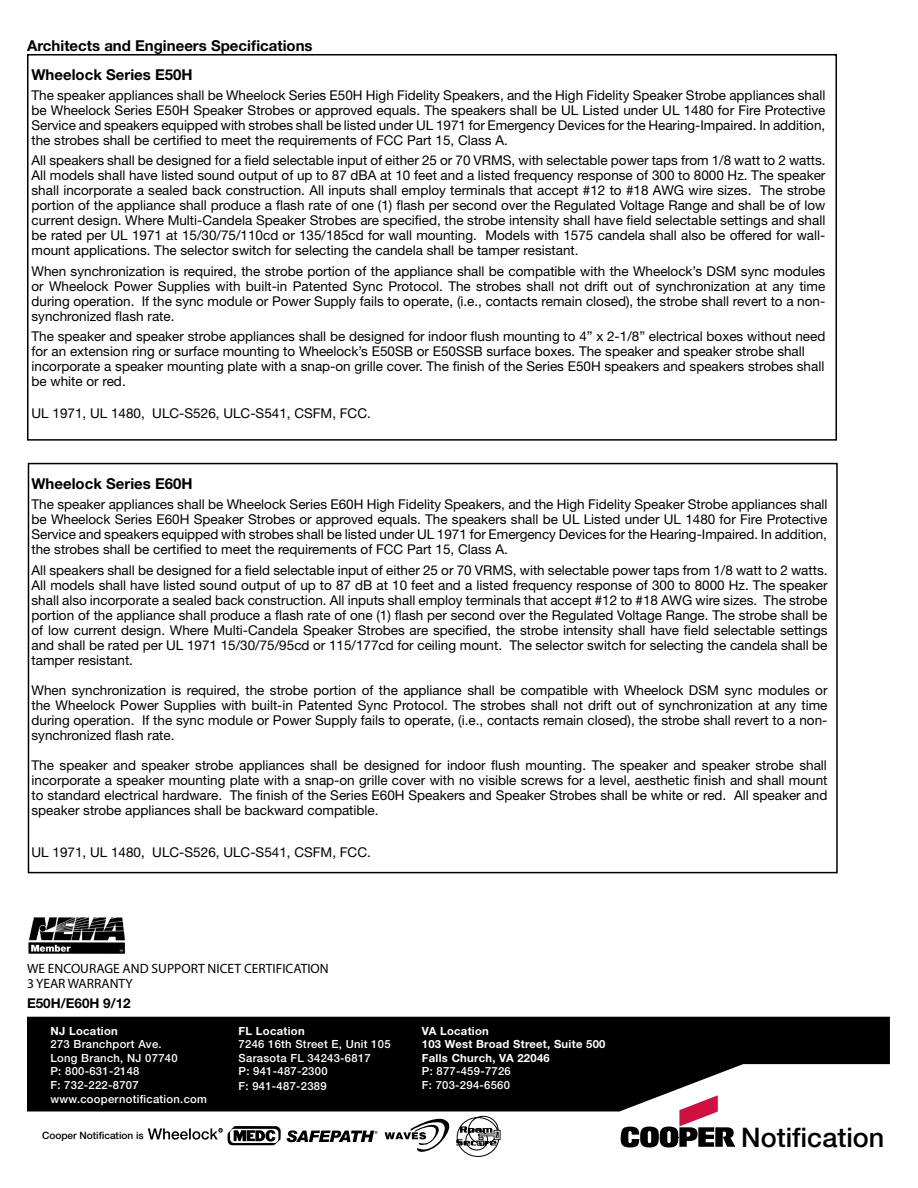
<style>
.page{position:relative;width:918px;height:1188px;background:#fff}
.page>*{position:absolute;margin:0;border:0;box-sizing:border-box;transform-origin:0 0}
.t1{font:500 27px "Helvetica Neue LT Pro";color:#000}
.t2{font:700 15px "Helvetica Neue LT Pro";color:#000}
.t3{font:13.5px/15px "Helvetica Neue LT Pro";color:#000;text-align:justify}
.t4{font:13.5px/15px "Myriad Pro";color:#000}
.t5{font:700 13.5px "Helvetica Neue LT Pro";color:#000}
.t6{font:500 11.25px/13.6px "Helvetica Neue LT Pro";letter-spacing:.025em;color:#fff}
.t7{font:700 11.25px/13.5px "Helvetica Neue LT Pro";letter-spacing:.025em;color:#fff}
.t8{font:500 10.2px "Helvetica Neue LT Pro";color:#000}
</style>
<div class="page">
<img style="left:28px;top:917px;width:97px;height:37px">
<div style="left:28px;top:463px;width:810px;height:410px;border:2px solid #000"></div>
<div style="left:27px;top:54px;width:810px;height:387px;border:2px solid #000"></div>
<svg style="left:27px;top:1017px;width:863px;height:95px;background:#1b1b1b"></svg>
<svg style="left:621px;top:1095px;width:114px;height:52px"></svg>
<svg style="left:385px;top:1116px;width:116px;height:41px"></svg>
<svg style="left:287px;top:1130px;width:91px;height:12px"></svg>
<svg style="left:148px;top:1126px;width:133px;height:20px"></svg>
<p class="t2" style="left:27px;top:36px;width:287px">Architects and Engineers Specifications</p>
<p class="t2" style="left:32px;top:65px;width:163px">Wheelock Series E50H</p>
<p class="t3" style="left:32px;top:87px;width:796px">The speaker appliances shall be Wheelock Series E50H High Fidelity Speakers, and the High Fidelity Speaker Strobe appliances shall be Wheelock Series E50H Speaker Strobes or approved equals. The speakers shall be UL Listed under UL 1480 for Fire Protective Service and speakers equipped with strobes shall be listed under UL 1971 for Emergency Devices for the Hearing-Impaired. In addition, the strobes shall be certified to meet the requirements of FCC Part 15, Class A.</p>
<p class="t3" style="left:32px;top:153px;width:796px">All speakers shall be designed for a field selectable input of either 25 or 70 VRMS, with selectable power taps from 1/8 watt to 2 watts.<br>All models shall have listed sound output of up to 87 dBA at 10 feet and a listed frequency response of 300 to 8000 Hz. The speaker shall incorporate a sealed back construction. All inputs shall employ terminals that accept #12 to #18 AWG wire sizes. The strobe portion of the appliance shall produce a flash rate of one (1) flash per second over the Regulated Voltage Range and shall be of low current design. Where Multi-Candela Speaker Strobes are specified, the strobe intensity shall have field selectable settings and shall be rated per UL 1971 at 15/30/75/110cd or 135/185cd for wall mounting. Models with 1575 candela shall also be offered for wall&shy;mount applications. The selector switch for selecting the candela shall be tamper resistant.</p>
<p class="t3" style="left:32px;top:263px;width:795px">When synchronization is required, the strobe portion of the appliance shall be compatible with the Wheelock’s DSM sync modules or Wheelock Power Supplies with built-in Patented Sync Protocol. The strobes shall not drift out of synchronization at any time during operation. If the sync module or Power Supply fails to operate, (i.e., contacts remain closed), the strobe shall revert to a non&shy;synchronized flash rate.</p>
<p class="t3" style="left:32px;top:328px;width:795px;text-align:left">The speaker and speaker strobe appliances shall be designed for indoor flush mounting to 4” x 2-1/8” electrical boxes without need for an extension ring or surface mounting to Wheelock’s E50SB or E50SSB surface boxes. The speaker and speaker strobe shall incorporate a speaker mounting plate with a snap-on grille cover. The finish of the Series E50H speakers and speakers strobes shall be white or red.</p>
<p class="t3" style="left:32px;top:406px;width:341px">UL 1971, UL 1480, ULC-S526, ULC-S541, CSFM, FCC.</p>
<p class="t2" style="left:32px;top:474px;width:163px">Wheelock Series E60H</p>
<p class="t3" style="left:32px;top:497px;width:798px">The speaker appliances shall be Wheelock Series E60H High Fidelity Speakers, and the High Fidelity Speaker Strobe appliances shall be Wheelock Series E60H Speaker Strobes or approved equals. The speakers shall be UL Listed under UL 1480 for Fire Protective Service and speakers equipped with strobes shall be listed under UL 1971 for Emergency Devices for the Hearing-Impaired. In addition, the strobes shall be certified to meet the requirements of FCC Part 15, Class A.</p>
<p class="t3" style="left:32px;top:562px;width:798px">All speakers shall be designed for a field selectable input of either 25 or 70 VRMS, with selectable power taps from 1/8 watt to 2 watts.<br>All models shall have listed sound output of up to 87 dB at 10 feet and a listed frequency response of 300 to 8000 Hz. The speaker shall also incorporate a sealed back construction. All inputs shall employ terminals that accept #12 to #18 AWG wire sizes. The strobe portion of the appliance shall produce a flash rate of one (1) flash per second over the Regulated Voltage Range. The strobe shall be of low current design. Where Multi-Candela Speaker Strobes are specified, the strobe intensity shall have field selectable settings and shall be rated per UL 1971 15/30/75/95cd or 115/177cd for ceiling mount. The selector switch for selecting the candela shall be tamper resistant.</p>
<p class="t3" style="left:32px;top:682px;width:798px">When synchronization is required, the strobe portion of the appliance shall be compatible with Wheelock DSM sync modules or the Wheelock Power Supplies with built-in Patented Sync Protocol. The strobes shall not drift out of synchronization at any time during operation. If the sync module or Power Supply fails to operate, (i.e., contacts remain closed), the strobe shall revert to a non&shy;synchronized flash rate.</p>
<p class="t3" style="left:32px;top:757px;width:798px">The speaker and speaker strobe appliances shall be designed for indoor flush mounting. The speaker and speaker strobe shall incorporate a speaker mounting plate with a snap-on grille cover with no visible screws for a level, aesthetic finish and shall mount to standard electrical hardware. The finish of the Series E60H Speakers and Speaker Strobes shall be white or red. All speaker and speaker strobe appliances shall be backward compatible.</p>
<p class="t3" style="left:32px;top:844px;width:341px">UL 1971, UL 1480, ULC-S526, ULC-S541, CSFM, FCC.</p>
<p class="t4" style="left:27px;top:961px;width:303px">WE ENCOURAGE AND SUPPORT NICET CERTIFICATION<br>3 YEAR WARRANTY</p>
<p class="t5" style="left:27px;top:995px;width:105px">E50H/E60H 9/12</p>
<p class="t7" style="left:51px;top:1024px;width:69px">NJ Location</p>
<p class="t6" style="left:51px;top:1037px;width:158px">273 Branchport Ave.<br>Long Branch, NJ 07740<br>P: 800-631-2148<br>F: 732-222-8707 www.coopernotification.com</p>
<p class="t7" style="left:239px;top:1024px;width:68px">FL Location</p>
<p class="t6" style="left:239px;top:1037px;width:154px">7246 16th Street E, Unit 105<br>Sarasota FL 34243-6817<br>P: 941-487-2300<br>F: 941-487-2389</p>
<p class="t7" style="left:422px;top:1024px;width:185px">VA Location<br>103 West Broad Street, Suite 500<br>Falls Church, VA 22046</p>
<p class="t6" style="left:422px;top:1064px;width:90px">P: 877-459-7726<br>F: 703-294-6560</p>
<p class="t8" style="left:42px;top:1130px;width:103px">Cooper Notification is</p>
<h1 class="t1" style="left:741px;top:1121px;width:145px">Notification</h1>
</div>
